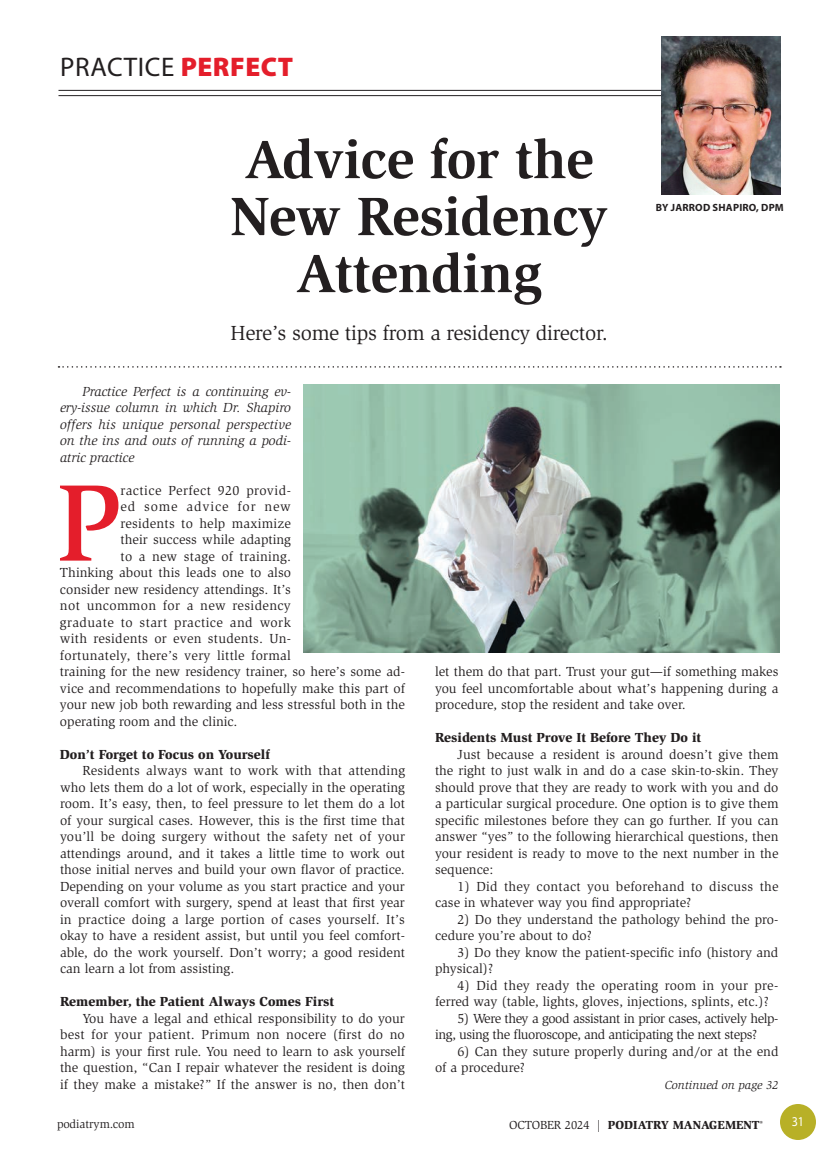
<style>
.page{position:relative;width:837px;height:1161px;background:#fff}
.page>*{position:absolute;margin:0;border:0;box-sizing:border-box;transform-origin:0 0}
._2011-Intl_Cap{font:500 112.05px "Slimbach";color:#e41e2b}
._2011-Headline{font:700 55.5px "Slimbach";letter-spacing:-.01em;color:#231f20}
._2023-Icon_Global-1{font:27px "Myriad Pro";letter-spacing:.02em;color:#231f20}
._2011-Deck{font:21px "Slimbach";letter-spacing:-.015em;color:#231f20}
._2011-Global_Text{font:13.5px/16.5px "Slimbach";color:#231f20}
._2011-Intl_Cap-2{font:13.5px "Slimbach";color:#231f20}
._2011-Global_Text-2{font:italic 13.5px/16.5px "Slimbach";color:#231f20;text-align:justify}
._2011-Global_Text-3{font:13.5px/16.5px "Slimbach";letter-spacing:-.03em;color:#231f20}
._2011-Subhead1{font:900 13.5px "Slimbach";color:#231f20}
._2011-Intl_Cap-3{font:13.5px "Slimbach";letter-spacing:.02em;color:#231f20}
._2011-Intl_Cap-4{font:13.5px "Slimbach";letter-spacing:.03em;color:#231f20}
._2011-Intl_Cap-5{font:13.5px "Slimbach";letter-spacing:.025em;color:#231f20}
._2011-Intl_Cap-6{font:13.5px "Slimbach";letter-spacing:.065em;color:#231f20}
.t1{font:13.5px "Myriad Pro";color:#fff;scale:.9 1}
.t2{font:900 12px "Slimbach";color:#231f20}
.t3{font:italic 12px "Slimbach";color:#231f20}
.t4{font:12px "Slimbach";color:#231f20}
.t5{font:700 10.5px "Myriad Pro";letter-spacing:.02em;color:#231f20}
.s1{font-weight:900;color:#e41e2b}
.s2{font-weight:400}
</style>
<div class="page">
<div style="left:780px;top:1104px;width:36px;height:36px;background:#b8b027;border-radius:50%"></div>
<svg style="left:58px;top:366px;width:723px;height:2px"></svg>
<hr style="left:58px;top:90px;width:722px;height:1px;background:#231f20">
<hr style="left:58px;top:95px;width:722px;height:1px;background:#231f20">
<img style="left:303px;top:384px;width:477px;height:268px">
<img style="left:661px;top:36px;width:119px;height:159px">
<p class="_2023-Icon_Global-1" style="left:60px;top:52px;width:234px">PRACTICE <span class="s1">PERFECT</span></p>
<p class="_2011-Headline" style="left:245px;top:126px;width:351px">Advice for the</p>
<p class="_2011-Headline" style="left:230px;top:183px;width:379px">New Residency</p>
<p class="_2011-Headline" style="left:296px;top:240px;width:248px">Attending</p>
<p class="_2011-Deck" style="left:231px;top:321px;width:379px">Here’s some tips from a residency director.</p>
<p class="t5" style="left:656px;top:202px;width:129px">BY JARROD SHAPIRO, DPM</p>
<p class="_2011-Global_Text-2" style="left:60px;top:383px;width:233px;text-indent:23px">Practice Perfect is a continuing ev&shy;ery-issue column in which Dr. Shapiro offers his unique personal perspective on the ins and outs of running a podi&shy;atric practice</p>
<p class="_2011-Intl_Cap" style="left:56px;top:456px;width:66px">P</p>
<p class="_2011-Intl_Cap-4" style="left:121px;top:482px;width:172px">ractice Perfect 920 provid-</p>
<p class="_2011-Intl_Cap-6" style="left:121px;top:499px;width:172px">ed some advice for new</p>
<p class="_2011-Intl_Cap-2" style="left:121px;top:515px;width:172px">residents to help maximize</p>
<p class="_2011-Intl_Cap-2" style="left:121px;top:532px;width:172px">their success while adapting</p>
<p class="_2011-Intl_Cap-3" style="left:121px;top:548px;width:172px">to a new stage of training.</p>
<p class="_2011-Intl_Cap-2" style="left:60px;top:565px;width:233px">Thinking about this leads one to also</p>
<p class="_2011-Intl_Cap-2" style="left:60px;top:581px;width:232px">consider new residency attendings. It’s</p>
<p class="_2011-Intl_Cap-5" style="left:60px;top:598px;width:232px">not uncommon for a new residency</p>
<p class="_2011-Intl_Cap-4" style="left:60px;top:614px;width:232px">graduate to start practice and work</p>
<p class="_2011-Intl_Cap-2" style="left:60px;top:631px;width:232px">with residents or even students. Un-</p>
<p class="_2011-Intl_Cap-3" style="left:60px;top:647px;width:233px">fortunately, there’s very little formal</p>
<p class="_2011-Intl_Cap-2" style="left:60px;top:664px;width:347px">training for the new residency trainer, so here’s some ad-</p>
<p class="_2011-Intl_Cap-2" style="left:60px;top:680px;width:346px">vice and recommendations to hopefully make this part of</p>
<p class="_2011-Intl_Cap-2" style="left:60px;top:697px;width:346px">your new job both rewarding and less stressful both in the</p>
<p class="_2011-Intl_Cap-2" style="left:60px;top:713px;width:179px">operating room and the clinic.</p>
<p class="_2011-Subhead1" style="left:60px;top:746px;width:211px">Don’t Forget to Focus on Yourself</p>
<p class="_2011-Global_Text" style="left:60px;top:762px;width:347px;text-align:justify;text-indent:23px">Residents always want to work with that attending who lets them do a lot of work, especially in the operating room. It’s easy, then, to feel pressure to let them do a lot of your surgical cases. However, this is the first time that you’ll be doing surgery without the safety net of your attendings around, and it takes a little time to work out those initial nerves and build your own flavor of practice.<br>Depending on your volume as you start practice and your overall comfort with surgery, spend at least that first year in practice doing a large portion of cases yourself. It’s okay to have a resident assist, but until you feel comfort&shy;able, do the work yourself. Don’t worry; a good resident can learn a lot from assisting.</p>
<p class="_2011-Subhead1" style="left:60px;top:993px;width:276px">Remember, the Patient Always Comes First</p>
<p class="_2011-Global_Text" style="left:60px;top:1010px;width:347px;text-align:justify;text-indent:23px">You have a legal and ethical responsibility to do your best for your patient. Primum non nocere (first do no harm) is your first rule. You need to learn to ask yourself the question, “Can I repair whatever the resident is doing if they make a mistake?” If the answer is no, then don’t</p>
<p class="_2011-Global_Text" style="left:435px;top:663px;width:345px;text-align:justify">let them do that part. Trust your gut—if something makes you feel uncomfortable about what’s happening during a procedure, stop the resident and take over.</p>
<p class="_2011-Subhead1" style="left:435px;top:729px;width:268px">Residents Must Prove It Before They Do it</p>
<p class="_2011-Global_Text" style="left:435px;top:746px;width:345px;text-align:justify;text-indent:23px">Just because a resident is around doesn’t give them the right to just walk in and do a case skin-to-skin. They should prove that they are ready to work with you and do a particular surgical procedure. One option is to give them specific milestones before they can go further. If you can answer “yes” to the following hierarchical questions, then your resident is ready to move to the next number in the sequence:</p>
<p class="_2011-Global_Text" style="left:435px;top:878px;width:345px;text-indent:23px">1) Did they contact you beforehand to discuss the case in whatever way you find appropriate?</p>
<p class="_2011-Global_Text" style="left:435px;top:911px;width:345px;text-indent:22px">2) Do they understand the pathology behind the pro&shy;cedure you’re about to do?</p>
<p class="_2011-Global_Text" style="left:435px;top:944px;width:345px;text-indent:23px">3) Do they know the patient-specific info (history and physical)?</p>
<p class="_2011-Global_Text" style="left:435px;top:977px;width:345px;text-indent:22px">4) Did they ready the operating room in your pre&shy;ferred way (table, lights, gloves, injections, splints, etc.)?</p>
<p class="_2011-Global_Text-3" style="left:435px;top:1010px;width:345px;text-indent:22px">5) Were they a good assistant in prior cases, actively help&shy;ing, using the fluoroscope, and anticipating the next steps?</p>
<p class="_2011-Global_Text" style="left:435px;top:1043px;width:345px;text-indent:23px">6) Can they suture properly during and/or at the end of a procedure?</p>
<p class="t3" style="left:665px;top:1078px;width:115px">Continued on page 32</p>
<p class="t4" style="left:57px;top:1117px;width:79px">podiatrym.com</p>
<p class="t2" style="left:509px;top:1117px;width:255px"><span class="s2">OCTOBER 2024 |</span> PODIATRY MANAGEMENT<sup>®</sup></p>
<p class="t1" style="left:792px;top:1114px;width:15px">31</p>
</div>
